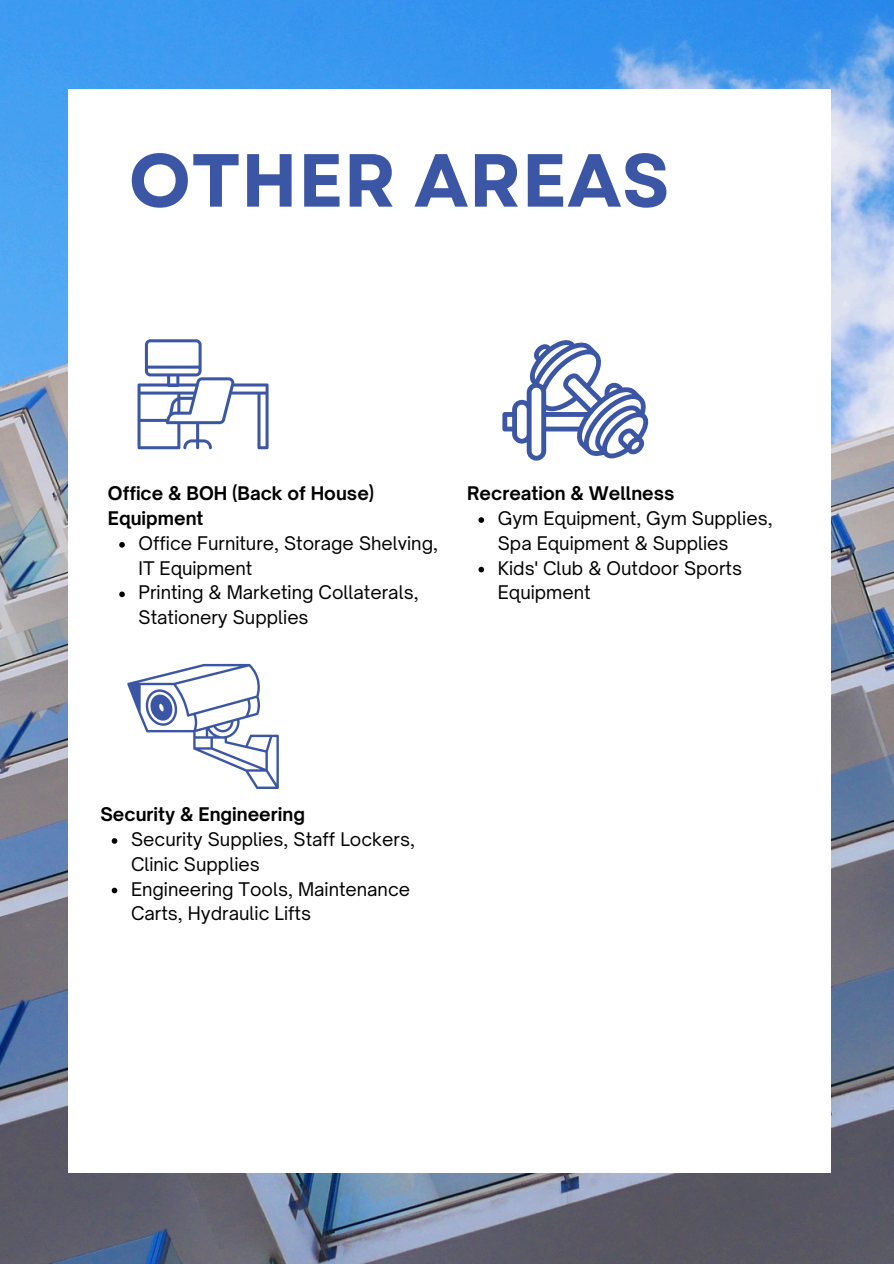
<style>
.page{position:relative;width:894px;height:1264px;background:#fff}
.page>*{position:absolute;margin:0;border:0;box-sizing:border-box;transform-origin:0 0}
.t1{font:700 75px "Garet";color:#3b56a5}
.t2{font:18px/24.8px "Open Sauce One";color:#000}
.t3{font:700 18px/24.8px "Open Sauce One";color:#000}
</style>
<div class="page">
<img style="left:0;top:0;width:893px;height:1263px">
<div style="left:69px;top:89px;width:761px;height:1083px;background:#fff"></div>
<svg style="left:137px;top:339px;width:131px;height:110px"></svg>
<svg style="left:502px;top:340px;width:147px;height:120px"></svg>
<svg style="left:127px;top:664px;width:152px;height:124px"></svg>
<svg style="left:119px;top:542px;width:6px;height:5px"></svg>
<svg style="left:119px;top:591px;width:6px;height:6px"></svg>
<svg style="left:478px;top:517px;width:6px;height:6px"></svg>
<svg style="left:478px;top:566px;width:6px;height:6px"></svg>
<svg style="left:112px;top:838px;width:5px;height:5px"></svg>
<svg style="left:112px;top:887px;width:5px;height:6px"></svg>
<p class="t1" style="left:128px;top:126px;width:542px">OTHER AREAS</p>
<h1 class="t3" style="left:108px;top:481px;width:268px">Office &amp; BOH (Back of House)<br>Equipment</h1>
<p class="t2" style="left:138px;top:530px;width:301px">Office Furniture, Storage Shelving,<br>IT Equipment</p>
<p class="t2" style="left:138px;top:580px;width:281px">Printing &amp; Marketing Collaterals,<br>Stationery Supplies</p>
<h2 class="t3" style="left:467px;top:481px;width:209px">Recreation &amp; Wellness</h2>
<p class="t2" style="left:497px;top:506px;width:276px">Gym Equipment, Gym Supplies,<br>Spa Equipment &amp; Supplies</p>
<p class="t2" style="left:497px;top:555px;width:246px">Kids' Club &amp; Outdoor Sports<br>Equipment</p>
<h2 class="t3" style="left:100px;top:802px;width:206px">Security &amp; Engineering</h2>
<p class="t2" style="left:131px;top:826px;width:285px">Security Supplies, Staff Lockers,<br>Clinic Supplies</p>
<p class="t2" style="left:131px;top:876px;width:280px">Engineering Tools, Maintenance<br>Carts, Hydraulic Lifts</p>
</div>
